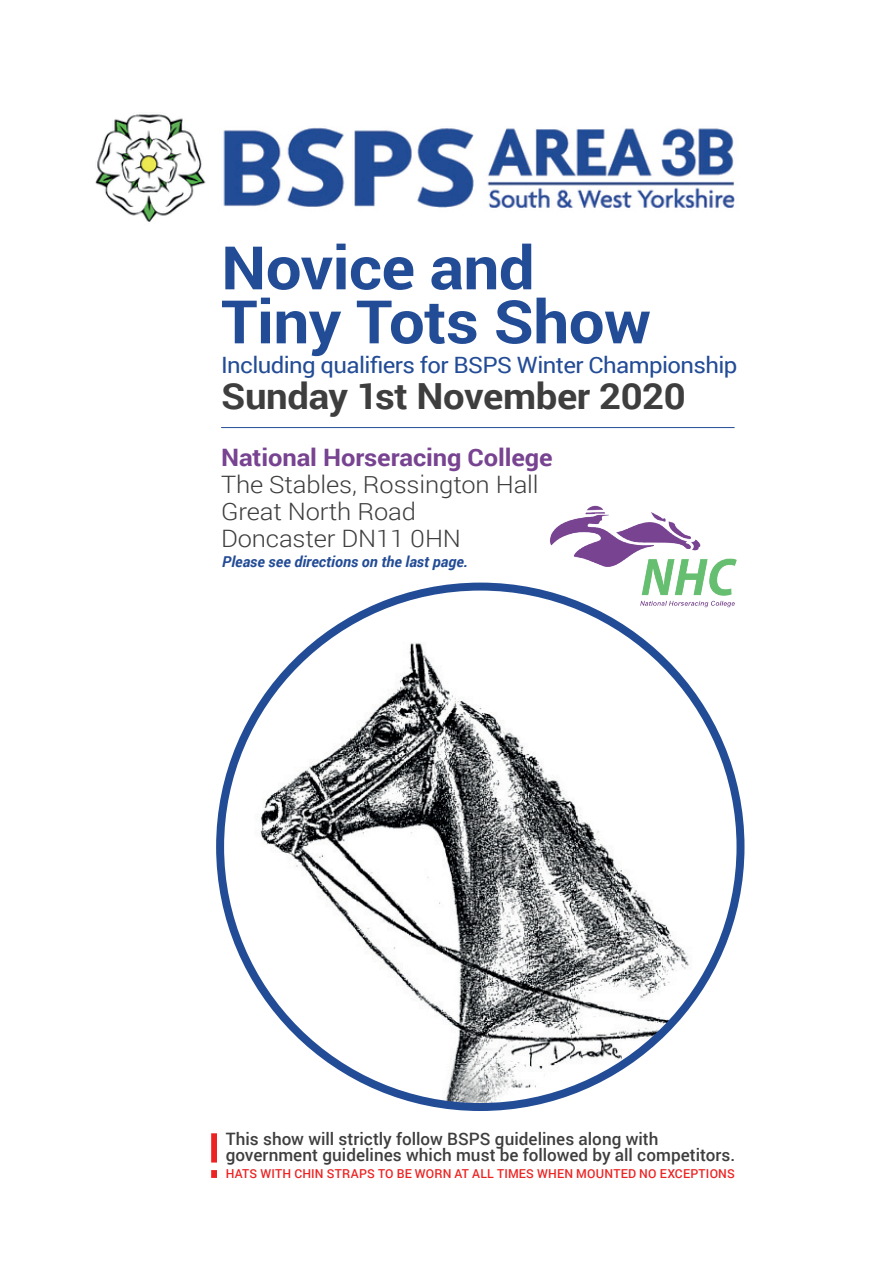
<style>
.page{position:relative;width:893px;height:1263px;background:#fff}
.page>*{position:absolute;margin:0;border:0;box-sizing:border-box;transform-origin:0 0}
.t1{font:700 60px/54px "Roboto";letter-spacing:-.01em;color:#234c96;scale:1.06 1}
.t2{font:700 36px "Roboto";letter-spacing:-.01em;color:#3e3e3f;scale:1.06 1}
.t3{font:300 24px/27px "Roboto";letter-spacing:-.005em;color:#3e3e3f;scale:1.06 1}
.t4{font:700 24px "Roboto";letter-spacing:-.005em;color:#784391;scale:1.06 1}
.t5{font:22.5px "Roboto";letter-spacing:-.025em;color:#234c96;scale:1.06 1}
.t6{font:500 17.1px/16.5px "Roboto";color:#3e3e3f}
.t7{font:italic 700 15px "Roboto";color:#234c96}
.t8{font:500 12.3px "Roboto";letter-spacing:.015em;color:#ec2322}
</style>
<div class="page">
<img style="left:95px;top:114px;width:640px;height:108px">
<img style="left:233px;top:629px;width:507px;height:476px">
<svg style="left:211px;top:1133px;width:6px;height:45px"></svg>
<hr style="left:221px;top:427px;width:514px;height:1px;background:#234c96">
<img style="left:543px;top:505px;width:194px;height:111px">
<h1 class="t1" style="left:221px;top:239px;width:407px">Novice and<br>Tiny Tots Show</h1>
<h3 class="t5" style="left:221px;top:349px;width:489px">Including qualifiers for BSPS Winter Championship</h3>
<h2 class="t2" style="left:221px;top:371px;width:440px">Sunday 1st November 2020</h2>
<h3 class="t4" style="left:221px;top:440px;width:314px">National Horseracing College</h3>
<h3 class="t3" style="left:221px;top:470px;width:301px">The Stables, Rossington Hall<br>Great North Road<br>Doncaster DN11 0HN</h3>
<p class="t7" style="left:222px;top:551px;width:247px">Please see directions on the last page.</p>
<p class="t6" style="left:226px;top:1130px;width:511px">This show will strictly follow BSPS guidelines along with government guidelines which must be followed by all competitors.</p>
<p class="t8" style="left:226px;top:1165px;width:510px">HATS WITH CHIN STRAPS TO BE WORN AT ALL TIMES WHEN MOUNTED NO EXCEPTIONS</p>
</div>
